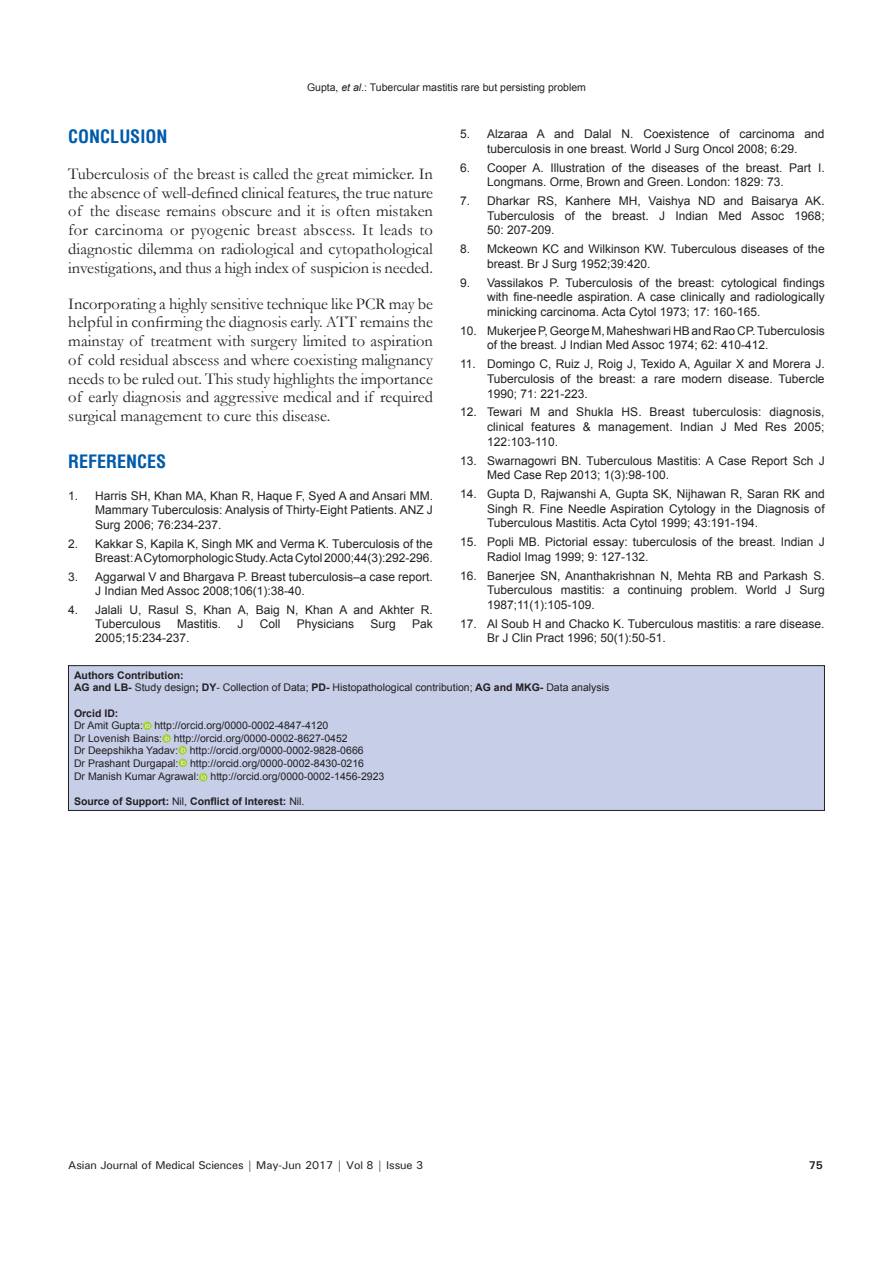
<style>
.page{position:relative;width:893px;height:1263px;background:#fff}
.page>*{position:absolute;margin:0;border:0;box-sizing:border-box;transform-origin:0 0}
.t1{font:700 condensed 18px "Helvetica";color:#015aaa}
.TX{font:16.5px/18.8px "Garamond";color:#231f20;text-align:justify}
.REF{font:12px/14.5px "Arial";color:#231f20}
.t2{font:500 11.25px "Univers";letter-spacing:-.01em;color:#231f20}
.t3{font:700 11.25px "Univers";color:#231f20}
.SRC{font:10.5px "Arial";color:#231f20}
.SRC-2{font:700 10.5px "Arial";color:#231f20}
.s1{font-style:italic}
.s2{font-weight:700}
.s3{font-weight:400}
</style>
<div class="page">
<div style="left:68px;top:666px;width:756px;height:144px;background:#c7cee8"></div>
<svg style="left:143px;top:721px;width:9px;height:9px"></svg>
<svg style="left:146px;top:723px;width:4px;height:5px"></svg>
<svg style="left:162px;top:734px;width:9px;height:9px"></svg>
<svg style="left:165px;top:735px;width:4px;height:6px"></svg>
<svg style="left:178px;top:746px;width:9px;height:8px"></svg>
<svg style="left:181px;top:747px;width:4px;height:5px"></svg>
<svg style="left:179px;top:758px;width:8px;height:9px"></svg>
<svg style="left:181px;top:760px;width:5px;height:5px"></svg>
<svg style="left:199px;top:773px;width:9px;height:8px"></svg>
<svg style="left:202px;top:774px;width:4px;height:5px"></svg>
<div style="left:68px;top:665px;width:757px;height:146px;border:1px solid #231f20"></div>
<p class="SRC" style="left:307px;top:80px;width:280px">Gupta, <span class="s1">et al</span>.: Tubercular mastitis rare but persisting problem</p>
<h1 class="t1" style="left:68px;top:124px;width:101px">CONCLUSION</h1>
<p class="TX" style="left:68px;top:164px;width:366px">Tuberculosis of the breast is called the great mimicker. In the absence of well-defined clinical features, the true nature of the disease remains obscure and it is often mistaken for carcinoma or pyogenic breast abscess. It leads to diagnostic dilemma on radiological and cytopathological investigations, and thus a high index of suspicion is needed.</p>
<p class="TX" style="left:68px;top:294px;width:366px">Incorporating a highly sensitive technique like PCR may be helpful in confirming the diagnosis early. ATT remains the mainstay of treatment with surgery limited to aspiration of cold residual abscess and where coexisting malignancy needs to be ruled out. This study highlights the importance of early diagnosis and aggressive medical and if required surgical management to cure this disease.</p>
<h1 class="t1" style="left:68px;top:450px;width:100px">REFERENCES</h1>
<p class="REF" style="left:95px;top:489px;width:339px;text-align:justify;text-indent:-27px">1. Harris SH, Khan MA, Khan R, Haque F, Syed A and Ansari MM.<br>Mammary Tuberculosis: Analysis of Thirty-Eight Patients. ANZ J Surg 2006; 76:234-237.</p>
<p class="REF" style="left:68px;top:536px;width:366px;text-align:right">2. Kakkar S, Kapila K, Singh MK and Verma K. Tuberculosis of the<br>Breast: ACytomorphologic Study. Acta Cytol 2000;44(3):292-296.</p>
<p class="REF" style="left:95px;top:569px;width:339px;text-indent:-27px">3. Aggarwal V and Bhargava P. Breast tuberculosis–a case report.<br>J Indian Med Assoc 2008;106(1):38-40.</p>
<p class="REF" style="left:95px;top:602px;width:339px;text-indent:-27px">4. Jalali U, Rasul S, Khan A, Baig N, Khan A and Akhter R.<br>Tuberculous</p>
<p class="REF" style="left:177px;top:616px;width:46px">Mastitis.</p>
<p class="REF" style="left:238px;top:616px;width:7px">J</p>
<p class="REF" style="left:260px;top:616px;width:22px">Coll</p>
<p class="REF" style="left:297px;top:616px;width:59px">Physicians</p>
<p class="REF" style="left:371px;top:616px;width:27px">Surg</p>
<p class="REF" style="left:412px;top:616px;width:22px">Pak</p>
<p class="REF" style="left:95px;top:631px;width:96px">2005;15:234-237.</p>
<p class="REF" style="left:460px;top:126px;width:366px;text-align:center">5. Alzaraa A and Dalal N. Coexistence of carcinoma and tuberculosis in one breast. World J Surg Oncol 2008; 6:29.</p>
<p class="REF" style="left:487px;top:160px;width:339px;text-indent:-27px">6. Cooper A. Illustration of the diseases of the breast. Part I.<br>Longmans. Orme, Brown and Green. London: 1829: 73.</p>
<p class="REF" style="left:487px;top:193px;width:339px;text-align:justify;text-indent:-27px">7. Dharkar RS, Kanhere MH, Vaishya ND and Baisarya AK.<br>Tuberculosis of the breast. J Indian Med Assoc 1968; 50: 207-209.</p>
<p class="REF" style="left:487px;top:242px;width:339px;text-indent:-27px">8. Mckeown KC and Wilkinson KW. Tuberculous diseases of the breast. Br J Surg 1952;39:420.</p>
<p class="REF" style="left:487px;top:275px;width:339px;text-align:justify;text-indent:-27px">9. Vassilakos P. Tuberculosis of the breast: cytological findings with fine-needle aspiration. A case clinically and radiologically minicking carcinoma. Acta Cytol 1973; 17: 160-165.</p>
<p class="REF" style="left:487px;top:323px;width:339px;text-indent:-27px">10. Mukerjee P, George M, Maheshwari HB and Rao CP. Tuberculosis of the breast. J Indian Med Assoc 1974; 62: 410-412.</p>
<p class="REF" style="left:487px;top:357px;width:339px;text-align:justify;text-indent:-27px">11. Domingo C, Ruiz J, Roig J, Texido A, Aguilar X and Morera J.<br>Tuberculosis of the breast: a rare modern disease. Tubercle 1990; 71: 221-223.</p>
<p class="REF" style="left:487px;top:405px;width:339px;text-align:justify;text-indent:-27px">12. Tewari M and Shukla HS. Breast tuberculosis: diagnosis, clinical features &amp; management. Indian J Med Res 2005; 122:103-110.</p>
<p class="REF" style="left:487px;top:453px;width:339px;text-indent:-27px">13. Swarnagowri BN. Tuberculous Mastitis: A Case Report Sch J<br>Med Case Rep 2013; 1(3):98-100.</p>
<p class="REF" style="left:487px;top:486px;width:339px;text-align:justify;text-indent:-27px">14. Gupta D, Rajwanshi A, Gupta SK, Nijhawan R, Saran RK and Singh R. Fine Needle Aspiration Cytology in the Diagnosis of Tuberculous Mastitis. Acta Cytol 1999; 43:191-194.</p>
<p class="REF" style="left:487px;top:535px;width:339px;text-indent:-27px">15. Popli MB. Pictorial essay: tuberculosis of the breast. Indian J<br>Radiol Imag 1999; 9: 127-132.</p>
<p class="REF" style="left:487px;top:568px;width:339px;text-align:justify;text-indent:-27px">16. Banerjee SN, Ananthakrishnan N, Mehta RB and Parkash S.<br>Tuberculous mastitis: a continuing problem. World J Surg 1987;11(1):105-109.</p>
<p class="REF" style="left:487px;top:616px;width:339px;text-indent:-27px">17. Al Soub H and Chacko K. Tuberculous mastitis: a rare disease.<br>Br J Clin Pract 1996; 50(1):50-51.</p>
<p class="SRC-2" style="left:74px;top:668px;width:111px">Authors Contribution:</p>
<p class="SRC" style="left:74px;top:680px;width:537px"><span class="s2">AG and LB-</span> Study design<span class="s2">; DY</span>- Collection of Data; <span class="s2">PD-</span> Histopathological contribution; <span class="s2">AG and MKG-</span> Data analysis</p>
<p class="SRC-2" style="left:74px;top:705px;width:46px">Orcid ID:</p>
<p class="SRC" style="left:74px;top:718px;width:256px">Dr Amit Gupta: http://orcid.org/0000-0002-4847-4120</p>
<p class="SRC" style="left:74px;top:731px;width:275px">Dr Lovenish Bains: http://orcid.org/0000-0002-8627-0452</p>
<p class="SRC" style="left:74px;top:743px;width:291px">Dr Deepshikha Yadav: http://orcid.org/0000-0002-9828-0666</p>
<p class="SRC" style="left:74px;top:756px;width:291px">Dr Prashant Durgapal: http://orcid.org/0000-0002-8430-0216</p>
<p class="SRC" style="left:74px;top:769px;width:312px">Dr Manish Kumar Agrawal: http://orcid.org/0000-0002-1456-2923</p>
<p class="SRC-2" style="left:74px;top:794px;width:232px">Source of Support: <span class="s3">Nil,</span> Conflict of Interest: <span class="s3">Nil.</span></p>
<p class="t2" style="left:68px;top:1157px;width:356px">Asian Journal of Medical Sciences | May-Jun 2017 | Vol 8 | Issue 3</p>
<p class="t3" style="left:809px;top:1157px;width:16px">75</p>
</div>
